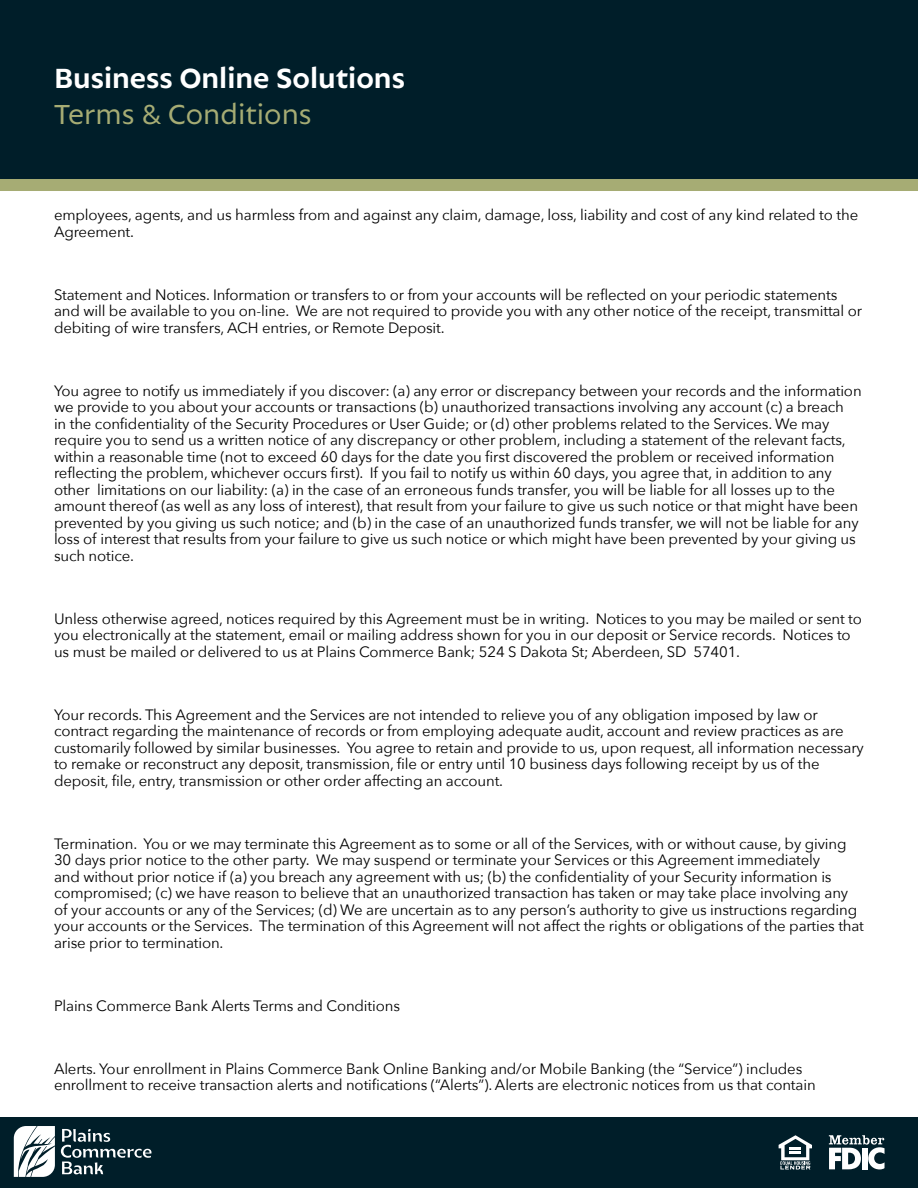
<style>
.page{position:relative;width:918px;height:1188px;background:#fff}
.page>*{position:absolute;margin:0;border:0;box-sizing:border-box;transform-origin:0 0}
.t1{font:700 30px "Autor";color:#fff}
.t2{font:30px "Autor";color:#a6ac74}
.t3{font:15px/16.5px "Avenir Next";letter-spacing:-.01em;color:#000}
</style>
<div class="page">
<div style="left:0;top:0;width:918px;height:191px;background:#001e29"></div>
<div style="left:0;top:1117px;width:918px;height:71px;background:#001e29"></div>
<svg style="left:829px;top:1135px;width:56px;height:34px"></svg>
<div style="left:862px;top:1148px;width:6px;height:21px;background:#fff"></div>
<svg style="left:779px;top:1135px;width:33px;height:34px"></svg>
<svg style="left:14px;top:1126px;width:41px;height:51px;background:#cbd1d3"></svg>
<svg style="left:61px;top:1129px;width:90px;height:45px"></svg>
<h1 class="t1" style="left:54px;top:60px;width:353px">Business Online Solutions</h1>
<h1 class="t2" style="left:54px;top:96px;width:259px">Terms &amp; Conditions</h1>
<p class="t3" style="left:54px;top:206px;width:806px">employees, agents, and us harmless from and against any claim, damage, loss, liability and cost of any kind related to the<br>Agreement.</p>
<p class="t3" style="left:54px;top:286px;width:810px">Statement and Notices. Information or transfers to or from your accounts will be reflected on your periodic statements and will be available to you on-line. We are not required to provide you with any other notice of the receipt, transmittal or debiting of wire transfers, ACH entries, or Remote Deposit.</p>
<p class="t3" style="left:54px;top:382px;width:809px">You agree to notify us immediately if you discover: (a) any error or discrepancy between your records and the information we provide to you about your accounts or transactions (b) unauthorized transactions involving any account (c) a breach<br>in the confidentiality of the Security Procedures or User Guide; or (d) other problems related to the Services. We may require you to send us a written notice of any discrepancy or other problem, including a statement of the relevant facts, within a reasonable time (not to exceed 60 days for the date you first discovered the problem or received information reflecting the problem, whichever occurs first). If you fail to notify us within 60 days, you agree that, in addition to any other limitations on our liability: (a) in the case of an erroneous funds transfer, you will be liable for all losses up to the amount thereof (as well as any loss of interest), that result from your failure to give us such notice or that might have been prevented by you giving us such notice; and (b) in the case of an unauthorized funds transfer, we will not be liable for any loss of interest that results from your failure to give us such notice or which might have been prevented by your giving us such notice.</p>
<p class="t3" style="left:54px;top:610px;width:810px">Unless otherwise agreed, notices required by this Agreement must be in writing. Notices to you may be mailed or sent to you electronically at the statement, email or mailing address shown for you in our deposit or Service records. Notices to us must be mailed or delivered to us at Plains Commerce Bank; 524 S Dakota St; Aberdeen, SD 57401.</p>
<p class="t3" style="left:54px;top:706px;width:811px">Your records. This Agreement and the Services are not intended to relieve you of any obligation imposed by law or contract regarding the maintenance of records or from employing adequate audit, account and review practices as are customarily followed by similar businesses. You agree to retain and provide to us, upon request, all information necessary to remake or reconstruct any deposit, transmission, file or entry until 10 business days following receipt by us of the deposit, file, entry, transmission or other order affecting an account.</p>
<p class="t3" style="left:54px;top:835px;width:812px">Termination. You or we may terminate this Agreement as to some or all of the Services, with or without cause, by giving 30 days prior notice to the other party. We may suspend or terminate your Services or this Agreement immediately<br>and without prior notice if (a) you breach any agreement with us; (b) the confidentiality of your Security information is compromised; (c) we have reason to believe that an unauthorized transaction has taken or may take place involving any of your accounts or any of the Services; (d) We are uncertain as to any person’s authority to give us instructions regarding your accounts or the Services. The termination of this Agreement will not affect the rights or obligations of the parties that arise prior to termination.</p>
<p class="t3" style="left:54px;top:997px;width:348px">Plains Commerce Bank Alerts Terms and Conditions</p>
<p class="t3" style="left:54px;top:1060px;width:763px">Alerts. Your enrollment in Plains Commerce Bank Online Banking and/or Mobile Banking (the “Service”) includes enrollment to receive transaction alerts and notifications (“Alerts”). Alerts are electronic notices from us that contain</p>
</div>
